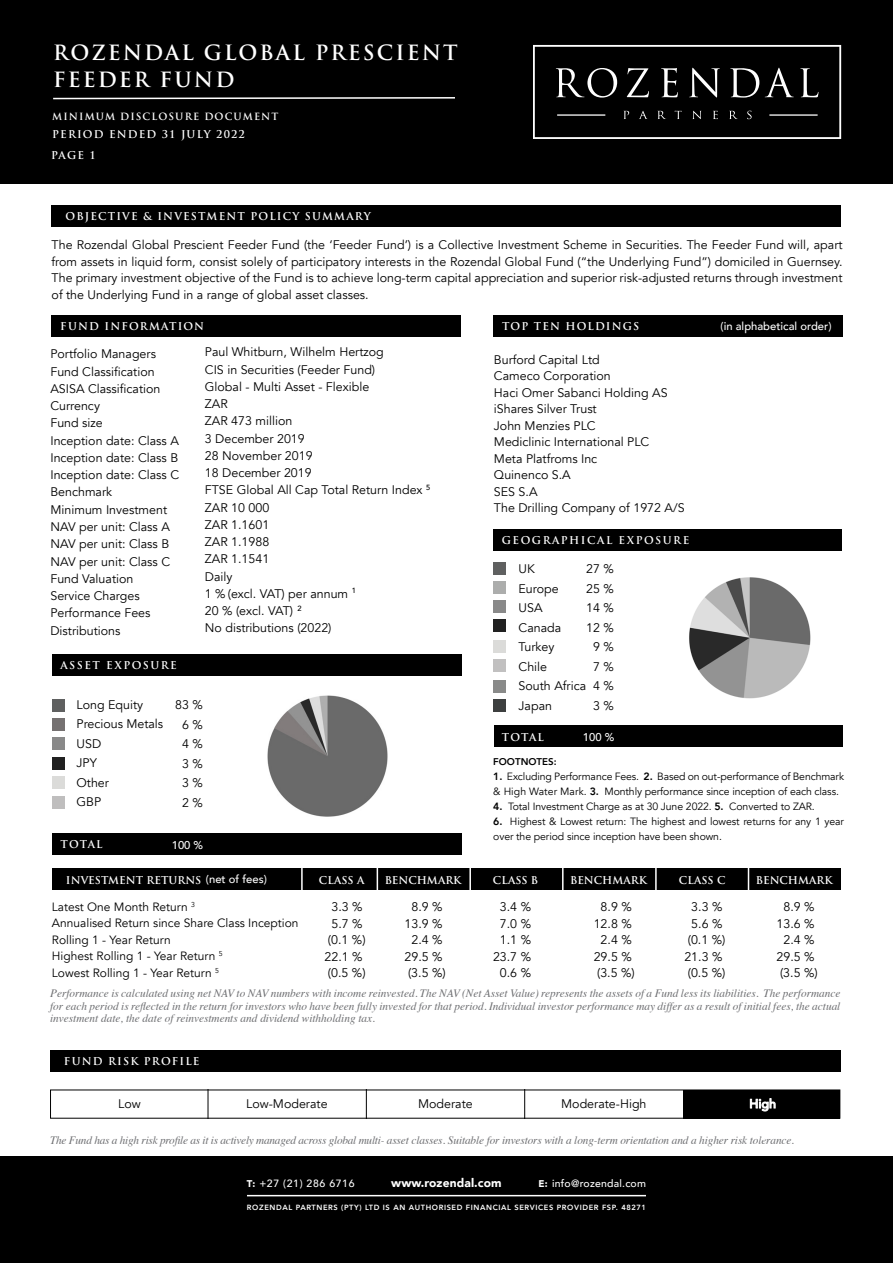
<style>
.page{position:relative;width:893px;height:1263px;background:#fff}
.page>*{position:absolute;margin:0;border:0;box-sizing:border-box;transform-origin:0 0}
.t1{font:700 20.55px/26.8px "Trajan Pro";letter-spacing:.1em;color:#fff}
.t2{font:12.45px/16.5px "Avenir";color:#000;text-align:center}
.t3{font:500 12.45px "Avenir";color:#fff}
.t4{font:12px/16.5px "Avenir";color:#000}
.t5{font:900 12px "Avenir";letter-spacing:.01em;color:#fff}
.t6{font:italic 11.25px/12.8px "Times";letter-spacing:-.01em;color:#6d6e71;text-align:justify}
.t7{font:500 11.25px "Avenir";color:#fff}
.t8{font:10.5px/15px "Avenir";letter-spacing:-.01em;color:#000}
.t9{font:700 10.5px "Trajan Pro";letter-spacing:.11em;color:#fff}
.t10{font:700 10.5px "Trajan Pro";color:#fff}
.t11{font:700 10.5px "Trajan Pro";letter-spacing:.14em;color:#fff}
.t12{font:500 10.5px "Avenir";letter-spacing:.02em;color:#fff}
.t13{font:500 10.5px "Avenir";letter-spacing:.06em;color:#fff}
.t14{font:700 9.75px "Trajan Pro";letter-spacing:.11em;color:#fff}
.t15{font:800 9.75px "Avenir";color:#000}
.t16{font:800 7.5px "Avenir";letter-spacing:.08em;color:#fff}
.s1{font-weight:800}
.s2{font-family:"Avenir";font-weight:500;font-size:11.25px}
.s3{font-weight:900;font-size:9.75px}
</style>
<div class="page">
<div style="left:0;top:1157px;width:893px;height:106px;background:#000"></div>
<div style="left:0;top:0;width:893px;height:184px;background:#000"></div>
<svg style="left:533px;top:45px;width:308px;height:94px"></svg>
<hr style="left:247px;top:1195px;width:399px;height:1px;background:#fff">
<div style="left:51px;top:205px;width:789px;height:22px;background:#000"></div>
<div style="left:52px;top:315px;width:409px;height:21px;background:#000"></div>
<div style="left:52px;top:868px;width:789px;height:22px;background:#000"></div>
<hr style="left:377px;top:861px;width:1px;height:33px;background:#fff">
<hr style="left:301px;top:862px;width:2px;height:33px;background:#fff">
<hr style="left:562px;top:861px;width:2px;height:33px;background:#fff">
<hr style="left:469px;top:861px;width:2px;height:33px;background:#fff">
<hr style="left:748px;top:861px;width:1px;height:33px;background:#fff">
<hr style="left:655px;top:861px;width:2px;height:33px;background:#fff">
<div style="left:494px;top:315px;width:349px;height:21px;background:#000"></div>
<div style="left:493px;top:529px;width:349px;height:21px;background:#000"></div>
<div style="left:494px;top:726px;width:349px;height:21px;background:#000"></div>
<div style="left:493px;top:562px;width:12px;height:13px;background:#5f6060"></div>
<div style="left:493px;top:581px;width:12px;height:13px;background:#acadac"></div>
<div style="left:493px;top:600px;width:12px;height:13px;background:#898989"></div>
<div style="left:493px;top:619px;width:12px;height:13px;background:#212121"></div>
<div style="left:493px;top:641px;width:12px;height:12px;background:#dbdbd9"></div>
<div style="left:493px;top:659px;width:12px;height:13px;background:#c1c0c0"></div>
<div style="left:50px;top:1050px;width:790px;height:21px;background:#000"></div>
<div style="left:683px;top:1090px;width:157px;height:28px;background:#000"></div>
<svg style="left:208px;top:1091px;width:1px;height:25px"></svg>
<svg style="left:366px;top:1091px;width:1px;height:25px"></svg>
<svg style="left:524px;top:1091px;width:1px;height:25px"></svg>
<div style="left:50px;top:1089px;width:790px;height:29px;border:1px solid #000"></div>
<svg style="left:750px;top:1098px;width:26px;height:14px"></svg>
<svg style="left:53px;top:97px;width:402px;height:3px"></svg>
<div style="left:52px;top:834px;width:409px;height:21px;background:#000"></div>
<div style="left:52px;top:654px;width:409px;height:22px;background:#000"></div>
<img style="left:689px;top:577px;width:122px;height:122px">
<div style="left:493px;top:699px;width:12px;height:13px;background:#3d3f3f"></div>
<div style="left:493px;top:680px;width:12px;height:13px;background:#898a89"></div>
<img style="left:267px;top:695px;width:121px;height:122px">
<div style="left:52px;top:699px;width:12px;height:13px;background:#5f6060"></div>
<div style="left:52px;top:718px;width:12px;height:12px;background:#757171"></div>
<div style="left:52px;top:738px;width:12px;height:12px;background:#898989"></div>
<div style="left:52px;top:758px;width:12px;height:12px;background:#212121"></div>
<div style="left:52px;top:776px;width:12px;height:13px;background:#dbdbd9"></div>
<div style="left:52px;top:796px;width:12px;height:12px;background:#bfbebe"></div>
<h1 class="t1" style="left:53px;top:40px;width:406px">ROZENDAL GLOBAL PRESCIENT<br>FEEDER FUND</h1>
<p class="t14" style="left:52px;top:111px;width:228px">MINIMUM DISCLOSURE DOCUMENT</p>
<p class="t9" style="left:52px;top:128px;width:194px">PERIOD ENDED 31 JULY 2022</p>
<p class="t9" style="left:51px;top:148px;width:46px">PAGE 1</p>
<p class="t9" style="left:66px;top:210px;width:307px">OBJECTIVE &amp; INVESTMENT POLICY SUMMARY</p>
<p class="t2" style="left:52px;top:237px;width:792px;text-align:justify">The Rozendal Global Prescient Feeder Fund (the ‘Feeder Fund’) is a Collective Investment Scheme in Securities. The Feeder Fund will, apart from assets in liquid form, consist solely of participatory interests in the Rozendal Global Fund (“the Underlying Fund”) domiciled in Guernsey.<br>The primary investment objective of the Fund is to achieve long-term capital appreciation and superior risk-adjusted returns through investment of the Underlying Fund in a range of global asset classes.</p>
<p class="t9" style="left:60px;top:319px;width:145px">FUND INFORMATION</p>
<p class="t2" style="left:50px;top:346px;width:130px;line-height:17.2px;text-align:left">Portfolio Managers<br>Fund Classification<br>ASISA Classification<br>Currency<br>Fund size<br>Inception date: Class A<br>Inception date: Class B<br>Inception date: Class C<br>Benchmark<br>Minimum Investment<br>NAV per unit: Class A<br>NAV per unit: Class B<br>NAV per unit: Class C<br>Fund Valuation<br>Service Charges<br>Performance Fees<br>Distributions</p>
<p class="t2" style="left:205px;top:344px;width:227px;line-height:17.2px;text-align:left">Paul Whitburn, Wilhelm Hertzog<br>CIS in Securities (Feeder Fund)<br>Global - Multi Asset - Flexible<br>ZAR<br>ZAR 473 million<br>3 December 2019<br>28 November 2019<br>18 December 2019<br>FTSE Global All Cap Total Return Index <sup>5<br></sup>ZAR 10 000<br>ZAR 1.1601<br>ZAR 1.1988<br>ZAR 1.1541<br>Daily<br>1 % (excl. VAT) per annum <sup>1<br></sup>20 % (excl. VAT) <sup>2<br></sup>No distributions (2022)</p>
<p class="t11" style="left:61px;top:659px;width:118px">ASSET EXPOSURE</p>
<p class="t2" style="left:175px;top:695px;width:29px;line-height:19.5px">83 %<br>6 %<br>4 %<br>3 %<br>3 %<br>2 %</p>
<p class="t11" style="left:60px;top:661px;width:118px">ASSET EXPOSURE</p>
<p class="t2" style="left:77px;top:695px;width:88px;line-height:19.5px;text-align:left">Long Equity<br>Precious Metals<br>USD<br>JPY<br>Other<br>GBP</p>
<p class="t9" style="left:61px;top:838px;width:44px">TOTAL</p>
<p class="t7" style="left:172px;top:835px;width:33px">100 %</p>
<p class="t9" style="left:502px;top:319px;width:139px">TOP TEN HOLDINGS</p>
<p class="t7" style="left:721px;top:316px;width:112px">(in alphabetical order)</p>
<p class="t2" style="left:494px;top:351px;width:192px;text-align:left">Burford Capital Ltd<br>Cameco Corporation<br>Haci Omer Sabanci Holding AS iShares Silver Trust<br>John Menzies PLC<br>Mediclinic International PLC<br>Meta Platfroms Inc<br>Quinenco S.A<br>SES S.A<br>The Drilling Company of 1972 A/S</p>
<p class="t11" style="left:502px;top:533px;width:189px">GEOGRAPHICAL EXPOSURE</p>
<p class="t2" style="left:519px;top:559px;width:69px;line-height:19.5px;text-align:left">UK<br>Europe<br>USA<br>Canada<br>Turkey<br>Chile<br>South Africa<br>Japan</p>
<p class="t2" style="left:586px;top:559px;width:29px;line-height:19.5px">27 %<br>25 %<br>14 %<br>12 %<br>9 %<br>7 %<br>4 %<br>3 %</p>
<p class="t9" style="left:502px;top:730px;width:44px">TOTAL</p>
<p class="t7" style="left:583px;top:727px;width:33px">100 %</p>
<p class="t15" style="left:493px;top:753px;width:65px">FOOTNOTES:</p>
<p class="t8" style="left:493px;top:769px;width:352px"><span class="s1">1.</span> Excluding Performance Fees. <span class="s1">2.</span> Based on out-performance of Benchmark &amp; High Water Mark. <span class="s1">3.</span> Monthly performance since inception of each class.</p>
<p class="t8" style="left:493px;top:799px;width:323px"><span class="s1">4.</span> Total Investment Charge as at 30 June 2022. <span class="s1">5.</span> Converted to ZAR.</p>
<p class="t8" style="left:493px;top:814px;width:352px"><span class="s1">6.</span> Highest &amp; Lowest return: The highest and lowest returns for any 1 year over the period since inception have been shown.</p>
<p class="t10" style="left:66px;top:873px;width:202px">INVESTMENT RETURNS <span class="s2">(net of fees)</span></p>
<p class="t4" style="left:52px;top:899px;width:248px">Latest One Month Return <sup>3<br></sup>Annualised Return since Share Class Inception<br>Rolling 1 - Year Return<br>Highest Rolling 1 - Year Return <sup>5<br></sup>Lowest Rolling 1 - Year Return <sup>5</sup></p>
<p class="t2" style="left:325px;top:899px;width:43px">3.3 %<br>5.7 % (0.1 %)<br>22.1 % (0.5 %)</p>
<p class="t2" style="left:405px;top:899px;width:43px">8.9 %<br>13.9 %<br>2.4 %<br>29.5 % (3.5 %)</p>
<p class="t2" style="left:493px;top:899px;width:40px">3.4 %<br>7.0 %<br>1.1 %<br>23.7 %<br>0.6 %</p>
<p class="t2" style="left:594px;top:899px;width:43px">8.9 %<br>12.8 %<br>2.4 %<br>29.5 % (3.5 %)</p>
<p class="t2" style="left:684px;top:899px;width:43px">3.3 %<br>5.6 % (0.1 %)<br>21.3 % (0.5 %)</p>
<p class="t2" style="left:777px;top:899px;width:43px">8.9 %<br>13.6 %<br>2.4 %<br>29.5 % (3.5 %)</p>
<p class="t9" style="left:319px;top:873px;width:47px">CLASS A</p>
<p class="t10" style="left:385px;top:873px;width:78px">BENCHMARK</p>
<p class="t9" style="left:493px;top:873px;width:47px">CLASS B</p>
<p class="t10" style="left:570px;top:873px;width:78px">BENCHMARK</p>
<p class="t9" style="left:679px;top:873px;width:48px">CLASS C</p>
<p class="t10" style="left:756px;top:873px;width:78px">BENCHMARK</p>
<p class="t6" style="left:50px;top:986px;width:792px">Performance is calculated using net NAV to NAV numbers with income reinvested. The NAV (Net Asset Value) represents the assets of a Fund less its liabilities. The performance for each period is reflected in the return for investors who have been fully invested for that period. Individual investor performance may differ as a result of initial fees, the actual investment date, the date of reinvestments and dividend withholding tax.</p>
<p class="t9" style="left:64px;top:1054px;width:137px">FUND RISK PROFILE</p>
<p class="t2" style="left:118px;top:1096px;width:24px">Low</p>
<p class="t2" style="left:246px;top:1096px;width:83px">Low-Moderate</p>
<p class="t2" style="left:418px;top:1096px;width:56px">Moderate</p>
<p class="t2" style="left:561px;top:1096px;width:87px">Moderate-High</p>
<p class="t3" style="left:749px;top:1093px;width:28px">High</p>
<p class="t6" style="left:50px;top:1133px;width:745px">The Fund has a high risk profile as it is actively managed across global multi- asset classes. Suitable for investors with a long-term orientation and a higher risk tolerance.</p>
<p class="t13" style="left:247px;top:1174px;width:109px"><span class="s3">T:</span> +27 (21) 286 6716</p>
<p class="t5" style="left:391px;top:1172px;width:112px">www.rozendal.com</p>
<p class="t12" style="left:538px;top:1174px;width:109px"><span class="s3">E:</span> info@rozendal.com</p>
<p class="t16" style="left:247px;top:1201px;width:400px">ROZENDAL PARTNERS (PTY) LTD IS AN AUTHORISED FINANCIAL SERVICES PROVIDER FSP. 48271</p>
</div>
